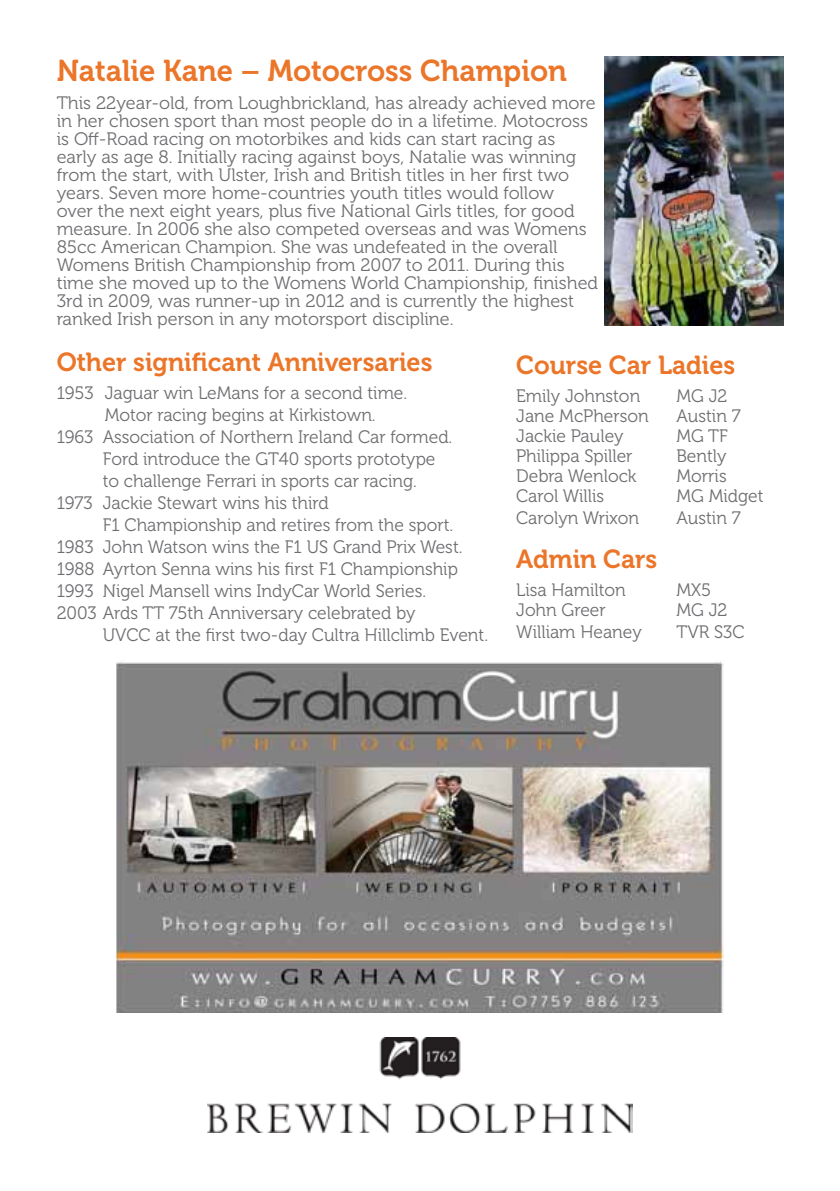
<style>
.page{position:relative;width:840px;height:1191px;background:#fff}
.page>*{position:absolute;margin:0;border:0;box-sizing:border-box;transform-origin:0 0}
.t1{font:30px "Museo 700";color:#eb7528}
.t2{font:26px "Museo 700";color:#eb7528}
.t3{font:18px/18px "Museo 300";color:#6d6e71}
</style>
<div class="page">
<img style="left:207px;top:1038px;width:425px;height:94px">
<img style="left:604px;top:57px;width:178px;height:268px">
<img style="left:117px;top:661px;width:605px;height:351px">
<h1 class="t1" style="left:57px;top:53px;width:511px">Natalie Kane – Motocross Champion</h1>
<p class="t3" style="left:57px;top:94px;width:542px">This 22year-old, from Loughbrickland, has already achieved more in her chosen sport than most people do in a lifetime. Motocross is Off-Road racing on motorbikes and kids can start racing as early as age 8. Initially racing against boys, Natalie was winning from the start, with Ulster, Irish and British titles in her first two years. Seven more home-countries youth titles would follow<br>over the next eight years, plus five National Girls titles, for good measure. In 2006 she also competed overseas and was Womens 85cc American Champion. She was undefeated in the overall Womens British Championship from 2007 to 2011. During this time she moved up to the Womens World Championship, finished 3rd in 2009, was runner-up in 2012 and is currently the highest ranked Irish person in any motorsport discipline.</p>
<h2 class="t2" style="left:57px;top:347px;width:377px">Other significant Anniversaries</h2>
<p class="t3" style="left:57px;top:384px;width:352px">1953 Jaguar win LeMans for a second time.</p>
<p class="t3" style="left:105px;top:406px;width:272px">Motor racing begins at Kirkistown.</p>
<p class="t3" style="left:57px;top:428px;width:397px">1963 Association of Northern Ireland Car formed.</p>
<p class="t3" style="left:103px;top:450px;width:334px">Ford introduce the GT40 sports prototype</p>
<p class="t3" style="left:103px;top:472px;width:315px">to challenge Ferrari in sports car racing.</p>
<p class="t3" style="left:57px;top:494px;width:273px">1973 Jackie Stewart wins his third</p>
<p class="t3" style="left:103px;top:516px;width:352px">F1 Championship and retires from the sport.</p>
<p class="t3" style="left:57px;top:538px;width:407px">1983 John Watson wins the F1 US Grand Prix West.</p>
<p class="t3" style="left:57px;top:560px;width:402px">1988 Ayrton Senna wins his first F1 Championship</p>
<p class="t3" style="left:57px;top:582px;width:371px">1993 Nigel Mansell wins IndyCar World Series.</p>
<p class="t3" style="left:57px;top:604px;width:360px">2003 Ards TT 75th Anniversary celebrated by</p>
<p class="t3" style="left:103px;top:626px;width:386px">UVCC at the first two-day Cultra Hillclimb Event.</p>
<h2 class="t2" style="left:516px;top:350px;width:220px">Course Car Ladies</h2>
<p class="t3" style="left:516px;top:387px;width:125px">Emily Johnston</p>
<p class="t3" style="left:676px;top:387px;width:52px">MG J2</p>
<p class="t3" style="left:516px;top:407px;width:134px">Jane McPherson</p>
<p class="t3" style="left:676px;top:407px;width:66px">Austin 7</p>
<p class="t3" style="left:516px;top:427px;width:109px">Jackie Pauley</p>
<p class="t3" style="left:676px;top:427px;width:53px">MG TF</p>
<p class="t3" style="left:516px;top:447px;width:118px">Philippa Spiller</p>
<p class="t3" style="left:676px;top:447px;width:52px">Bently</p>
<p class="t3" style="left:516px;top:467px;width:122px">Debra Wenlock</p>
<p class="t3" style="left:676px;top:467px;width:52px">Morris</p>
<p class="t3" style="left:516px;top:487px;width:89px">Carol Willis</p>
<p class="t3" style="left:676px;top:487px;width:89px">MG Midget</p>
<p class="t3" style="left:516px;top:509px;width:124px">Carolyn Wrixon</p>
<p class="t3" style="left:676px;top:509px;width:66px">Austin 7</p>
<h2 class="t2" style="left:516px;top:544px;width:143px">Admin Cars</h2>
<p class="t3" style="left:516px;top:581px;width:111px">Lisa Hamilton</p>
<p class="t3" style="left:676px;top:581px;width:36px">MX5</p>
<p class="t3" style="left:516px;top:601px;width:91px">John Greer</p>
<p class="t3" style="left:676px;top:601px;width:52px">MG J2</p>
<p class="t3" style="left:516px;top:623px;width:127px">William Heaney</p>
<p class="t3" style="left:676px;top:623px;width:70px">TVR S3C</p>
</div>
